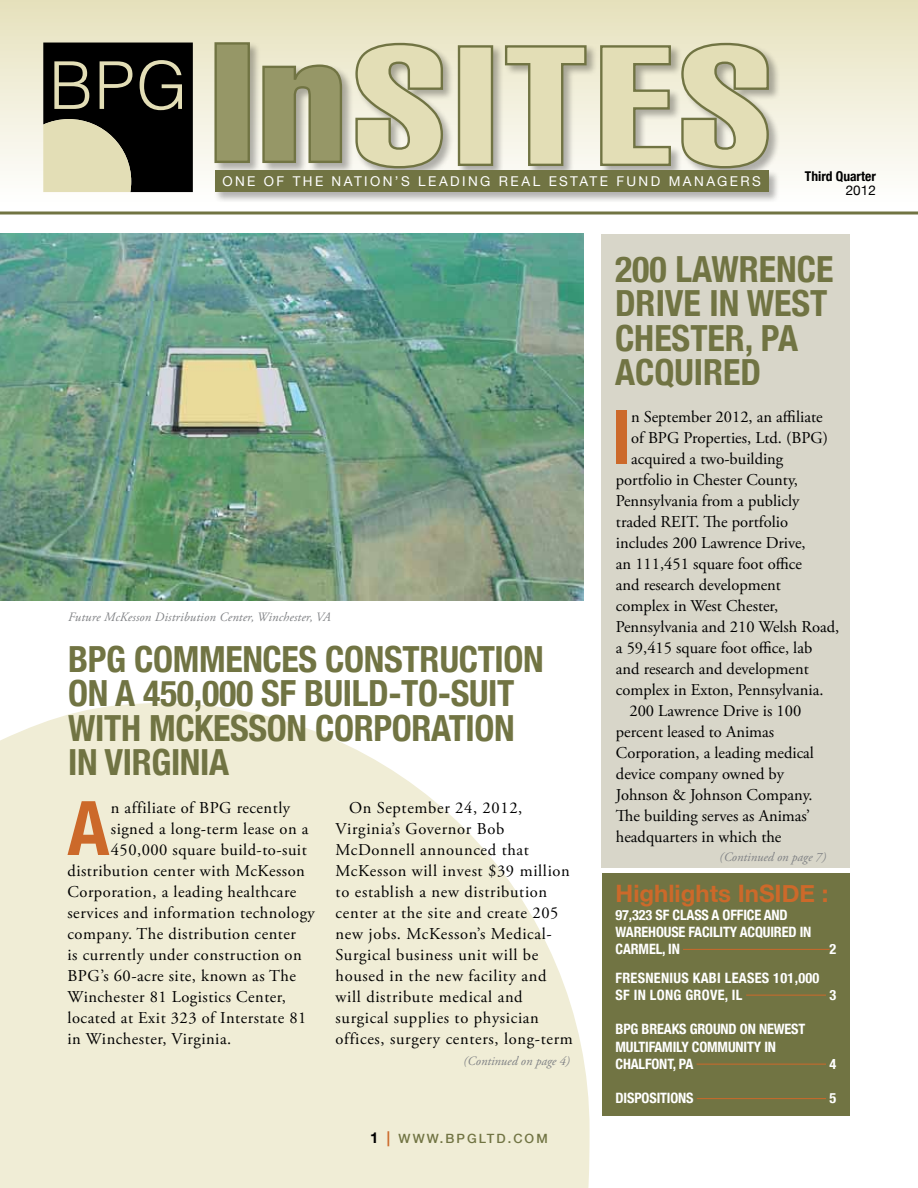
<style>
.page{position:relative;width:918px;height:1188px;background:#fff}
.page>*{position:absolute;margin:0;border:0;box-sizing:border-box;transform-origin:0 0}
.t1{font:700 condensed 75.3px "Helvetica Neue";color:#cc692a}
.t2{font:700 condensed 36px/34.5px "Helvetica Neue";letter-spacing:-.01em;color:#717443}
.t3{font:700 24px "Helvetica Neue";color:#cc692a}
.t4{font:16.5px/21px "Adobe Garamond Pro";letter-spacing:.03em;color:#000}
.t5{font:16.5px "Adobe Garamond Pro";color:#000}
.t6{font:700 condensed 14.25px "Helvetica Neue";letter-spacing:-.01em;color:#fff}
.t7{font:13.5px "Helvetica Neue";letter-spacing:.18em;color:#fff}
.t8{font:700 condensed 13.5px "Helvetica Neue";color:#000}
.t9{font:13.5px "Helvetica Neue";color:#000}
.t10{font:italic 12.75px "Adobe Garamond Pro";letter-spacing:.015em;color:#808285}
.t11{font:500 12.75px "Helvetica Neue";letter-spacing:.16em;color:#717443}
.s1{font-weight:700;font-size:15px;color:#000}
.s2{font-weight:700;font-size:15px;color:#cc692a}
</style>
<div class="page">
<svg style="left:0;top:703px;width:590px;height:485px;fill:#f0edd6"></svg>
<div style="left:602px;top:234px;width:248px;height:633px;background:#d8d6c9"></div>
<div style="left:602px;top:874px;width:248px;height:242px;background:#717443"></div>
<hr style="left:683px;top:949px;width:147px;height:1px;background:#cc692a">
<hr style="left:746px;top:995px;width:80px;height:1px;background:#cc692a">
<hr style="left:697px;top:1064px;width:129px;height:1px;background:#cc692a">
<hr style="left:697px;top:1098px;width:129px;height:1px;background:#cc692a">
<div style="left:0;top:0;width:918px;height:208px;background:linear-gradient(to bottom,#e5e0bb,#fff)"></div>
<svg style="left:43px;top:43px;width:150px;height:149px"></svg>
<div style="left:214px;top:41px;width:140px;height:133px;background:#000;opacity:.3"></div>
<svg style="left:213px;top:41px;width:130px;height:123px"></svg>
<div style="left:355px;top:42px;width:425px;height:138px;background:#000;opacity:.3"></div>
<svg style="left:354px;top:42px;width:416px;height:128px"></svg>
<div style="left:214px;top:170px;width:566px;height:33px;background:#000;opacity:.3"></div>
<div style="left:215px;top:170px;width:554px;height:22px;background:#717443"></div>
<hr style="left:0;top:212px;width:918px;height:2px;background:#717443">
<img style="left:0;top:234px;width:584px;height:367px">
<p class="t7" style="left:222px;top:170px;width:540px">ONE OF THE NATION’S LEADING REAL ESTATE FUND MANAGERS</p>
<p class="t8" style="left:805px;top:165px;width:72px">THIRD QUARTER</p>
<p class="t9" style="left:846px;top:179px;width:32px">2012</p>
<p class="t10" style="left:68px;top:610px;width:264px">Future McKesson Distribution Center, Winchester, VA</p>
<h2 class="t2" style="left:68px;top:639px;width:477px">BPG COMMENCES CONSTRUCTION<br>ON A 450,000 SF BUILD-TO-SUIT<br>WITH MCKESSON CORPORATION<br>IN VIRGINIA</h2>
<p class="t4" style="left:111px;top:798px;width:181px">n affiliate of BPG recently</p>
<p class="t4" style="left:111px;top:819px;width:199px">signed a long-term lease on a</p>
<p class="t4" style="left:111px;top:840px;width:197px">450,000 square build-to-suit</p>
<p class="t4" style="left:68px;top:861px;width:239px">distribution center with McKesson</p>
<p class="t4" style="left:68px;top:882px;width:230px">Corporation, a leading healthcare</p>
<p class="t4" style="left:68px;top:903px;width:249px">services and information technology</p>
<p class="t4" style="left:68px;top:924px;width:230px">company. The distribution center</p>
<p class="t4" style="left:68px;top:945px;width:236px">is currently under construction on</p>
<p class="t4" style="left:68px;top:966px;width:230px">BPG’s 60-acre site, known as The</p>
<p class="t4" style="left:68px;top:987px;width:220px">Winchester 81 Logistics Center,</p>
<p class="t4" style="left:68px;top:1008px;width:240px">located at Exit 323 of Interstate 81</p>
<p class="t4" style="left:68px;top:1029px;width:165px">in Winchester, Virginia.</p>
<h1 class="t1" style="left:68px;top:766px;width:43px">A</h1>
<p class="t4" style="left:336px;top:798px;width:239px;text-indent:13px">On September 24, 2012,<br>Virginia’s Governor Bob<br>McDonnell announced that<br>McKesson will invest $39 million to establish a new distribution center at the site and create 205 new jobs. McKesson’s Medical-<br>Surgical business unit will be housed in the new facility and will distribute medical and surgical supplies to physician offices, surgery centers, long-term</p>
<p class="t10" style="left:464px;top:1053px;width:108px">(Continued on page 4)</p>
<p class="t11" style="left:370px;top:1129px;width:179px"><span class="s1">1</span> <span class="s2">|</span> WWW.BPGLTD.COM</p>
<h2 class="t2" style="left:615px;top:249px;width:220px">200 LAWRENCE<br>DRIVE IN WEST<br>CHESTER, PA<br>ACQUIRED</h2>
<h1 class="t1" style="left:612px;top:374px;width:21px">I</h1>
<p class="t5" style="left:631px;top:406px;width:193px">n September 2012, an affiliate</p>
<p class="t5" style="left:631px;top:427px;width:199px">of BPG Properties, Ltd. (BPG)</p>
<p class="t5" style="left:631px;top:448px;width:154px">acquired a two-building</p>
<p class="t5" style="left:616px;top:469px;width:184px">portfolio in Chester County,</p>
<p class="t5" style="left:616px;top:490px;width:185px">Pennsylvania from a publicly</p>
<p class="t5" style="left:616px;top:511px;width:174px">traded REIT. The portfolio</p>
<p class="t5" style="left:616px;top:532px;width:191px">includes 200 Lawrence Drive,</p>
<p class="t5" style="left:616px;top:553px;width:188px">an 111,451 square foot office</p>
<p class="t5" style="left:616px;top:574px;width:167px">and research development</p>
<p class="t5" style="left:616px;top:595px;width:164px">complex in West Chester,</p>
<p class="t5" style="left:616px;top:616px;width:225px">Pennsylvania and 210 Welsh Road,</p>
<p class="t5" style="left:616px;top:637px;width:198px">a 59,415 square foot office, lab</p>
<p class="t5" style="left:616px;top:658px;width:194px">and research and development</p>
<p class="t5" style="left:616px;top:679px;width:209px">complex in Exton, Pennsylvania.</p>
<p class="t5" style="left:629px;top:700px;width:173px">200 Lawrence Drive is 100</p>
<p class="t5" style="left:616px;top:721px;width:160px">percent leased to Animas</p>
<p class="t5" style="left:616px;top:742px;width:200px">Corporation, a leading medical</p>
<p class="t5" style="left:616px;top:763px;width:170px">device company owned by</p>
<p class="t5" style="left:616px;top:784px;width:198px">Johnson &amp; Johnson Company.</p>
<p class="t5" style="left:616px;top:805px;width:196px">The building serves as Animas’</p>
<p class="t5" style="left:616px;top:826px;width:167px">headquarters in which the</p>
<p class="t10" style="left:720px;top:849px;width:108px">(Continued on page 7)</p>
<h3 class="t3" style="left:616px;top:872px;width:214px">Highlights InSIDE :</h3>
<p class="t6" style="left:616px;top:903px;width:73px">97,323 SF CLASS</p>
<p class="t6" style="left:712px;top:903px;width:26px">A OFFICE</p>
<p class="t6" style="left:764px;top:903px;width:9px">AND</p>
<p class="t6" style="left:616px;top:920px;width:19px">WAREHOUSE</p>
<p class="t6" style="left:689px;top:920px;width:13px">FACILIT</p>
<p class="t6" style="left:730px;top:920px;width:26px">Y ACQUIRED</p>
<p class="t6" style="left:800px;top:920px;width:7px">IN</p>
<p class="t6" style="left:616px;top:937px;width:66px">CARMEL, IN</p>
<p class="t6" style="left:830px;top:937px;width:8px">2</p>
<p class="t6" style="left:616px;top:966px;width:16px">FRESNENIUS</p>
<p class="t6" style="left:693px;top:966px;width:48px">KABI LEASES</p>
<p class="t6" style="left:773px;top:966px;width:48px">101,000</p>
<p class="t6" style="left:616px;top:983px;width:79px">SF IN LONG GROVE</p>
<p class="t6" style="left:725px;top:983px;width:19px">, IL</p>
<p class="t6" style="left:830px;top:983px;width:8px">3</p>
<p class="t6" style="left:616px;top:1017px;width:35px">BPG BREAKS</p>
<p class="t6" style="left:690px;top:1017px;width:9px">GROUND</p>
<p class="t6" style="left:740px;top:1017px;width:36px">ON NEWEST</p>
<p class="t6" style="left:616px;top:1035px;width:8px">MULTIFA</p>
<p class="t6" style="left:662px;top:1035px;width:74px">MILY COMMUNIT</p>
<p class="t6" style="left:754px;top:1035px;width:17px">Y IN</p>
<p class="t6" style="left:616px;top:1052px;width:16px">CHALFONT</p>
<p class="t6" style="left:673px;top:1052px;width:22px">, PA</p>
<p class="t6" style="left:830px;top:1052px;width:8px">4</p>
<p class="t6" style="left:616px;top:1086px;width:16px">DISPOSITIONS</p>
<p class="t6" style="left:830px;top:1086px;width:8px">5</p>
</div>
